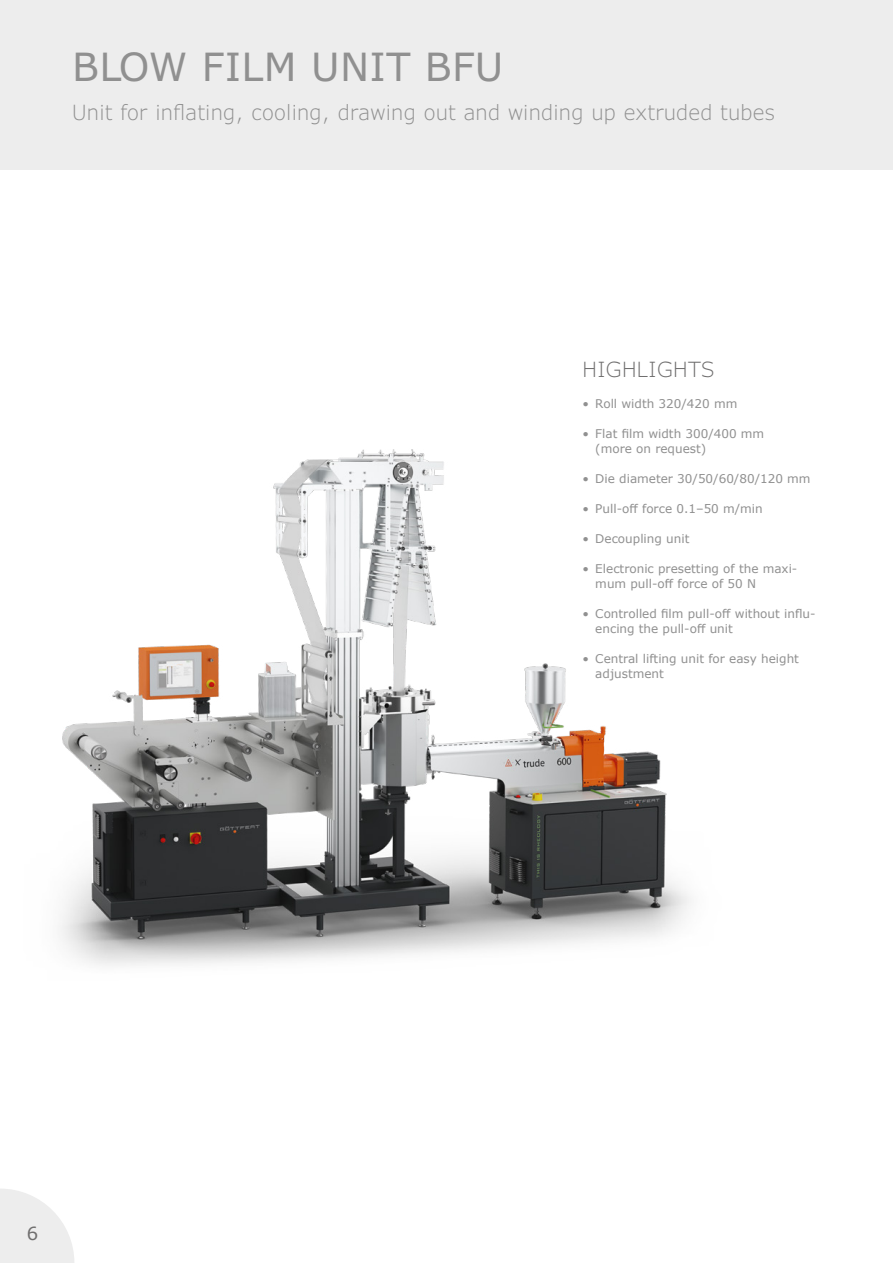
<style>
.page{position:relative;width:893px;height:1263px;background:#fff}
.page>*{position:absolute;margin:0;border:0;box-sizing:border-box;transform-origin:0 0}
.Kat_Headline{font:39px "Verdana Pro";letter-spacing:.01em;color:#909090}
.Kat_Subline{font:300 21px "Verdana Pro";letter-spacing:.01em;color:#909090}
.Body_Headline{font:300 21px "Verdana Pro";letter-spacing:.02em;color:#706f6f}
.t1{font:18px "Verdana";color:#706f6f}
.t2{font:12px/15px "Verdana";color:#909090}
</style>
<div class="page">
<svg style="left:0;top:1189px;width:74px;height:74px"></svg>
<div style="left:0;top:0;width:893px;height:170px;background:#ededed"></div>
<img style="left:59px;top:449px;width:632px;height:517px">
<p class="Kat_Headline" style="left:72px;top:42px;width:433px">BLOW FILM UNIT BFU</p>
<p class="Kat_Subline" style="left:72px;top:99px;width:704px">Unit for inflating, cooling, drawing out and winding up extruded tubes</p>
<p class="Body_Headline" style="left:583px;top:356px;width:133px">HIGHLIGHTS</p>
<p class="t2" style="left:583px;top:396px;width:156px">• Roll width 320/420 mm</p>
<p class="t2" style="left:595px;top:426px;width:170px;text-indent:-13px">• Flat film width 300/400 mm (more on request)</p>
<p class="t2" style="left:583px;top:471px;width:230px">• Die diameter 30/50/60/80/120 mm</p>
<p class="t2" style="left:583px;top:501px;width:182px">• Pull-off force 0.1–50 m/min</p>
<p class="t2" style="left:583px;top:531px;width:108px">• Decoupling unit</p>
<p class="t2" style="left:595px;top:561px;width:204px;text-indent:-13px">• Electronic presetting of the maxi&shy;mum pull-off force of 50 N</p>
<p class="t2" style="left:595px;top:606px;width:222px;text-indent:-13px">• Controlled film pull-off without influ&shy;encing the pull-off unit</p>
<p class="t2" style="left:595px;top:651px;width:205px;text-indent:-13px">• Central lifting unit for easy height adjustment</p>
<h3 class="t1" style="left:27px;top:1221px;width:13px">6</h3>
</div>
